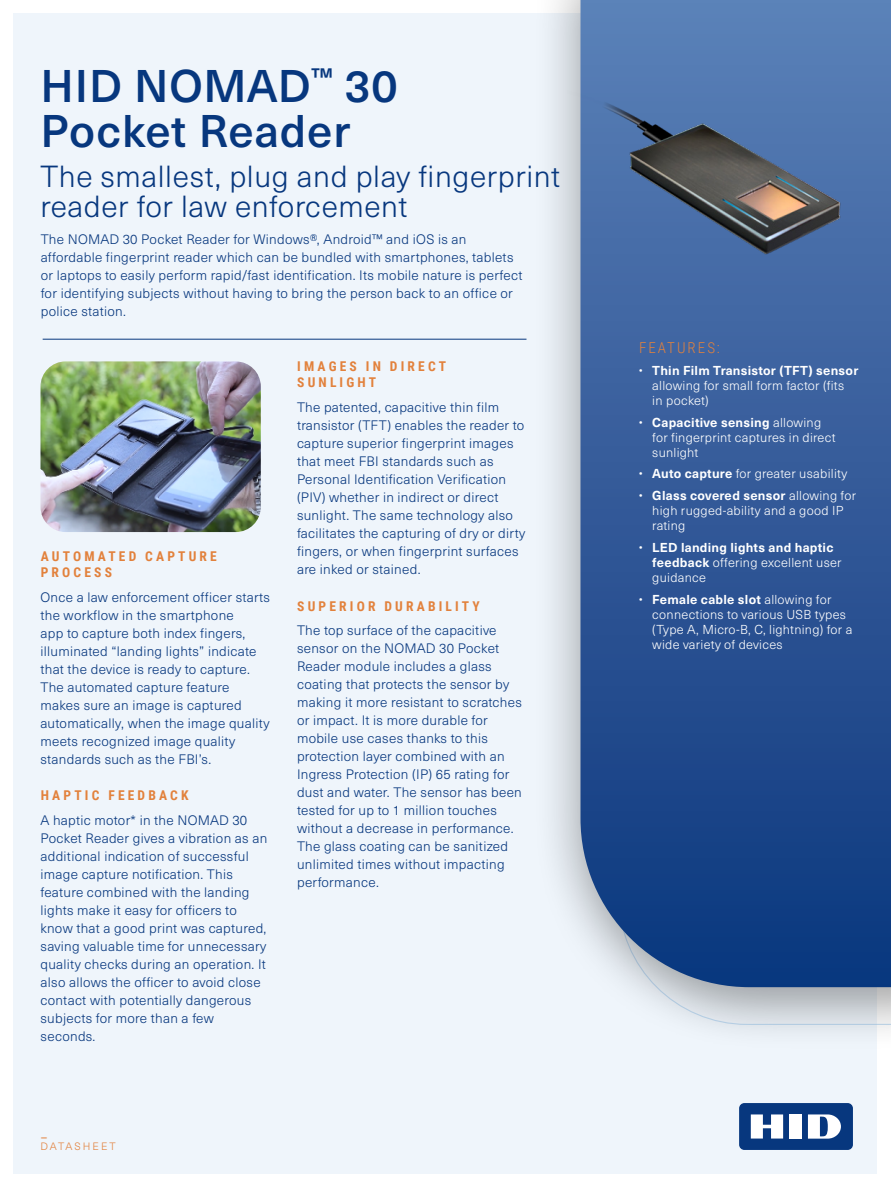
<style>
.page{position:relative;width:891px;height:1188px;background:#fff}
.page>*{position:absolute;margin:0;border:0;box-sizing:border-box;transform-origin:0 0}
.ds_1st_page_large_to{font:500 45px "Neue Haas Unica Pro";letter-spacing:.02em;color:#07377e}
.ds_1st_page_section{font:300 30px/30px "Neue Haas Unica Pro";letter-spacing:.02em;color:#07377e}
.t1{font:100 25.5px "Neue Haas Unica Pro";color:#e2813c}
.ds_blue_box_bullet_l{font:300 15px "Roboto Condensed";letter-spacing:.135em;color:#e2813c}
.ds_main_body{font:300 13.5px/18px "Neue Haas Unica Pro";letter-spacing:.02em;color:#07377e}
.ds_small_section_sub{font:700 13.5px/16.2px "Roboto Condensed";letter-spacing:.235em;color:#e2813c}
.t2{font:300 12.75px/15px "Neue Haas Unica Pro";letter-spacing:.02em;color:#fff}
.t3{font:700 12.75px/15px "Neue Haas Unica Pro";letter-spacing:.02em;color:#fff}
.t4{font:300 10.5px "Neue Haas Unica Pro";letter-spacing:.185em;color:#e2813c}
.s1{font-weight:700}
.s2{font-weight:300}
</style>
<div class="page">
<div style="left:14px;top:14px;width:864px;height:1160px;background:#eff5fb"></div>
<div style="left:532px;top:0;width:359px;height:1052px;background:#000;opacity:.37"></div>
<svg style="left:580px;top:0;width:311px;height:987px;background:#305896"></svg>
<div style="left:739px;top:1103px;width:114px;height:47px;background:#07377e;border-radius:5px"></div>
<div style="left:790px;top:1114px;width:12px;height:25px;background:#fff"></div>
<svg style="left:751px;top:1114px;width:32px;height:25px"></svg>
<svg style="left:808px;top:1114px;width:33px;height:25px"></svg>
<hr style="left:43px;top:339px;width:484px;height:1px;background:#07377e">
<img style="left:567px;top:71px;width:324px;height:226px">
<img style="left:40px;top:361px;width:221px;height:171px">
<p class="ds_1st_page_large_to" style="left:40px;top:59px;width:359px">HID NOMAD<sup>™</sup> 30</p>
<p class="ds_1st_page_large_to" style="left:40px;top:104px;width:311px">Pocket Reader</p>
<p class="ds_1st_page_section" style="left:40px;top:162px;width:521px">The smallest, plug and play fingerprint reader for law enforcement</p>
<p class="ds_main_body" style="left:41px;top:231px;width:483px">The NOMAD 30 Pocket Reader for Windows®, Android™ and iOS is an affordable fingerprint reader which can be bundled with smartphones, tablets or laptops to easily perform rapid/fast identification. Its mobile nature is perfect for identifying subjects without having to bring the person back to an office or police station.</p>
<p class="ds_small_section_sub" style="left:41px;top:547px;width:178px">AUTOMATED CAPTURE<br>PROCESS</p>
<p class="ds_main_body" style="left:40px;top:588px;width:231px">Once a law enforcement officer starts the workflow in the smartphone<br>app to capture both index fingers, illuminated “landing lights” indicate that the device is ready to capture.<br>The automated capture feature makes sure an image is captured automatically, when the image quality meets recognized image quality standards such as the FBI’s.</p>
<p class="ds_small_section_sub" style="left:41px;top:787px;width:149px">HAPTIC FEEDBACK</p>
<p class="ds_main_body" style="left:40px;top:811px;width:228px">A haptic motor* in the NOMAD 30<br>Pocket Reader gives a vibration as an additional indication of successful image capture notification. This feature combined with the landing lights make it easy for officers to know that a good print was captured, saving valuable time for unnecessary quality checks during an operation. It also allows the officer to avoid close contact with potentially dangerous subjects for more than a few seconds.</p>
<p class="ds_small_section_sub" style="left:297px;top:358px;width:150px">IMAGES IN DIRECT<br>SUNLIGHT</p>
<p class="ds_main_body" style="left:297px;top:399px;width:230px">The patented, capacitive thin film transistor (TFT) enables the reader to capture superior fingerprint images that meet FBI standards such as Personal Identification Verification (PIV) whether in indirect or direct sunlight. The same technology also facilitates the capturing of dry or dirty fingers, or when fingerprint surfaces are inked or stained.</p>
<p class="ds_small_section_sub" style="left:297px;top:597px;width:184px">SUPERIOR DURABILITY</p>
<p class="ds_main_body" style="left:297px;top:622px;width:226px">The top surface of the capacitive sensor on the NOMAD 30 Pocket<br>Reader module includes a glass coating that protects the sensor by making it more resistant to scratches or impact. It is more durable for mobile use cases thanks to this protection layer combined with an<br>Ingress Protection (IP) 65 rating for dust and water. The sensor has been tested for up to 1 million touches without a decrease in performance.<br>The glass coating can be sanitized unlimited times without impacting performance.</p>
<h3 class="t1" style="left:40px;top:1123px;width:9px">-</h3>
<p class="t4" style="left:40px;top:1140px;width:77px">DATASHEET</p>
<p class="ds_blue_box_bullet_l" style="left:639px;top:337px;width:82px">FEATURES:</p>
<p class="t2" style="left:652px;top:363px;width:208px;text-indent:-14px">• <span class="s1">Thin Film Transistor (TFT) sensor </span>allowing for small form factor (fits<br>in pocket)</p>
<p class="t2" style="left:652px;top:415px;width:185px;text-indent:-14px">• <span class="s1">Capacitive sensing</span> allowing for fingerprint captures in direct sunlight</p>
<p class="t2" style="left:639px;top:467px;width:210px">• <span class="s1">Auto capture</span> for greater usability</p>
<p class="t2" style="left:652px;top:488px;width:205px;text-indent:-14px">• <span class="s1">Glass covered sensor</span> allowing for high rugged-ability and a good IP rating</p>
<p class="t3" style="left:652px;top:540px;width:191px;text-indent:-14px"><span class="s2">•</span> LED landing lights and haptic feedback <span class="s2">offering excellent user guidance</span></p>
<p class="t2" style="left:652px;top:592px;width:202px;text-indent:-14px">• <span class="s1">Female cable slot</span> allowing for connections to various USB types (Type A, Micro-B, C, lightning) for a wide variety of devices</p>
</div>
